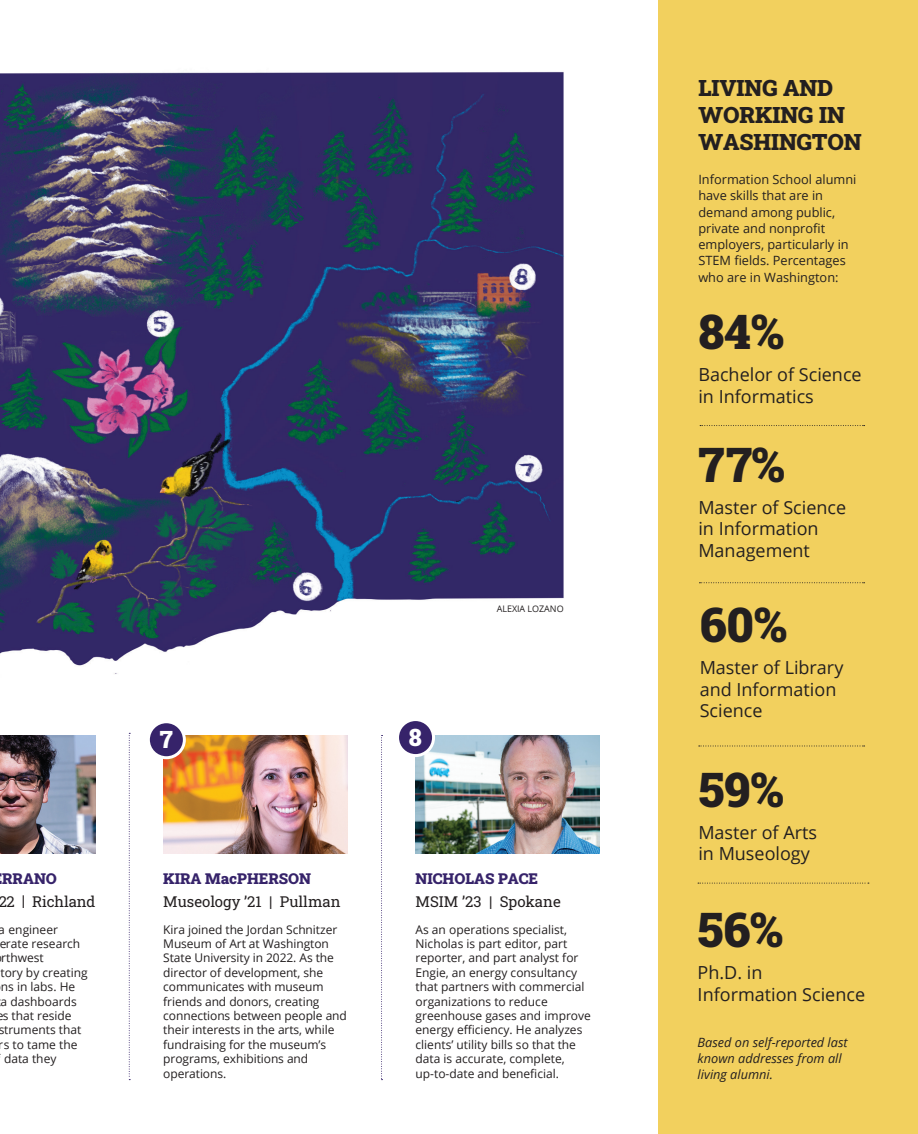
<style>
.page{position:relative;width:918px;height:1134px;background:#fff}
.page>*{position:absolute;margin:0;border:0;box-sizing:border-box;transform-origin:0 0}
.t1{font:48px "Roboto Slab";color:#231f20}
.t2{font:24px "Roboto Slab";color:#fff}
.t3{font:22.5px/27px "Roboto Slab";color:#231f20}
.t4{font:18px/21.6px "Open Sans";color:#231f20}
.Alum_description{font:15px "Roboto Slab";color:#231f20}
.Alum_name{font:15px "Roboto Slab";color:#36236a}
.t5{font:12.75px/16.2px "Open Sans";color:#231f20}
.t6{font:italic 12.75px/16.2px "Open Sans";color:#231f20}
.Item_body_text{font:12px/14.4px "Open Sans";color:#231f20}
.t7{font:9px "Open Sans";letter-spacing:-.005em;color:#231f20}
</style>
<div class="page">
<img style="left:0;top:71px;width:564px;height:603px">
<img style="left:0;top:735px;width:95px;height:119px">
<img style="left:163px;top:735px;width:185px;height:119px">
<img style="left:416px;top:735px;width:184px;height:119px">
<svg style="left:129px;top:733px;width:1px;height:347px"></svg>
<svg style="left:381px;top:735px;width:2px;height:345px"></svg>
<div style="left:659px;top:0;width:259px;height:1134px;background:#f2d05e"></div>
<div style="left:148px;top:722px;width:36px;height:36px;background:#36236a;border-radius:50%"></div>
<div style="left:147px;top:720px;width:39px;height:39px;border:3px solid #fff;border-radius:50%"></div>
<div style="left:398px;top:720px;width:36px;height:36px;background:#36236a;border-radius:50%"></div>
<div style="left:396px;top:718px;width:39px;height:39px;border:3px solid #fff;border-radius:50%"></div>
<svg style="left:700px;top:425px;width:165px;height:1px"></svg>
<svg style="left:699px;top:582px;width:166px;height:1px"></svg>
<svg style="left:699px;top:746px;width:166px;height:1px"></svg>
<svg style="left:698px;top:883px;width:171px;height:1px"></svg>
<p class="Alum_name" style="left:2px;top:869px;width:56px">RRANO</p>
<p class="Alum_description" style="left:-1px;top:891px;width:98px">22 | Richland</p>
<p class="Item_body_text" style="left:-1px;top:922px;width:61px">a engineer</p>
<p class="Item_body_text" style="left:-1px;top:936px;width:83px">erate research</p>
<p class="Item_body_text" style="left:1px;top:950px;width:44px">rthwest</p>
<p class="Item_body_text" style="left:0;top:965px;width:89px">tory by creating</p>
<p class="Item_body_text" style="left:1px;top:979px;width:76px">ns in labs. He</p>
<p class="Item_body_text" style="left:1px;top:994px;width:78px">a dashboards</p>
<p class="Item_body_text" style="left:3px;top:1008px;width:70px">s that reside</p>
<p class="Item_body_text" style="left:-2px;top:1022px;width:85px">struments that</p>
<p class="Item_body_text" style="left:-1px;top:1037px;width:80px">rs to tame the</p>
<p class="Item_body_text" style="left:4px;top:1051px;width:54px">data they</p>
<h2 class="t2" style="left:160px;top:723px;width:14px">7</h2>
<h2 class="t2" style="left:409px;top:721px;width:14px">8</h2>
<p class="t7" style="left:497px;top:602px;width:68px">ALEXIA LOZANO</p>
<p class="Alum_name" style="left:163px;top:869px;width:149px">KIRA MacPHERSON</p>
<p class="Alum_description" style="left:163px;top:891px;width:179px">Museology ’21 | Pullman</p>
<p class="Item_body_text" style="left:163px;top:922px;width:185px">Kira joined the Jordan Schnitzer<br>Museum of Art at Washington<br>State University in 2022. As the director of development, she communicates with museum friends and donors, creating connections between people and their interests in the arts, while fundraising for the museum’s programs, exhibitions and operations.</p>
<p class="Alum_name" style="left:416px;top:869px;width:124px">NICHOLAS PACE</p>
<p class="Alum_description" style="left:416px;top:891px;width:147px">MSIM ’23 | Spokane</p>
<p class="Item_body_text" style="left:416px;top:922px;width:177px">As an operations specialist,<br>Nicholas is part editor, part reporter, and part analyst for<br>Engie, an energy consultancy that partners with commercial organizations to reduce greenhouse gases and improve energy efficiency. He analyzes clients’ utility bills so that the data is accurate, complete, up-to-date and beneficial.</p>
<p class="t3" style="left:698px;top:74px;width:165px">LIVING AND<br>WORKING IN<br>WASHINGTON</p>
<p class="t5" style="left:698px;top:171px;width:160px">Information School alumni have skills that are in demand among public, private and nonprofit employers, particularly in<br>STEM fields. Percentages who are in Washington:</p>
<p class="t1" style="left:698px;top:299px;width:87px">84%</p>
<p class="t4" style="left:698px;top:363px;width:165px">Bachelor of Science in Informatics</p>
<p class="t1" style="left:698px;top:432px;width:88px">77%</p>
<p class="t4" style="left:698px;top:496px;width:149px">Master of Science in Information<br>Management</p>
<p class="t1" style="left:700px;top:592px;width:89px">60%</p>
<p class="t4" style="left:700px;top:656px;width:145px">Master of Library and Information<br>Science</p>
<p class="t1" style="left:698px;top:757px;width:87px">59%</p>
<p class="t4" style="left:698px;top:821px;width:120px">Master of Arts in Museology</p>
<p class="t1" style="left:698px;top:897px;width:87px">56%</p>
<p class="t4" style="left:698px;top:961px;width:169px">Ph.D. in<br>Information Science</p>
<p class="t6" style="left:698px;top:1034px;width:152px">Based on self-reported last known addresses from all living alumni.</p>
</div>
